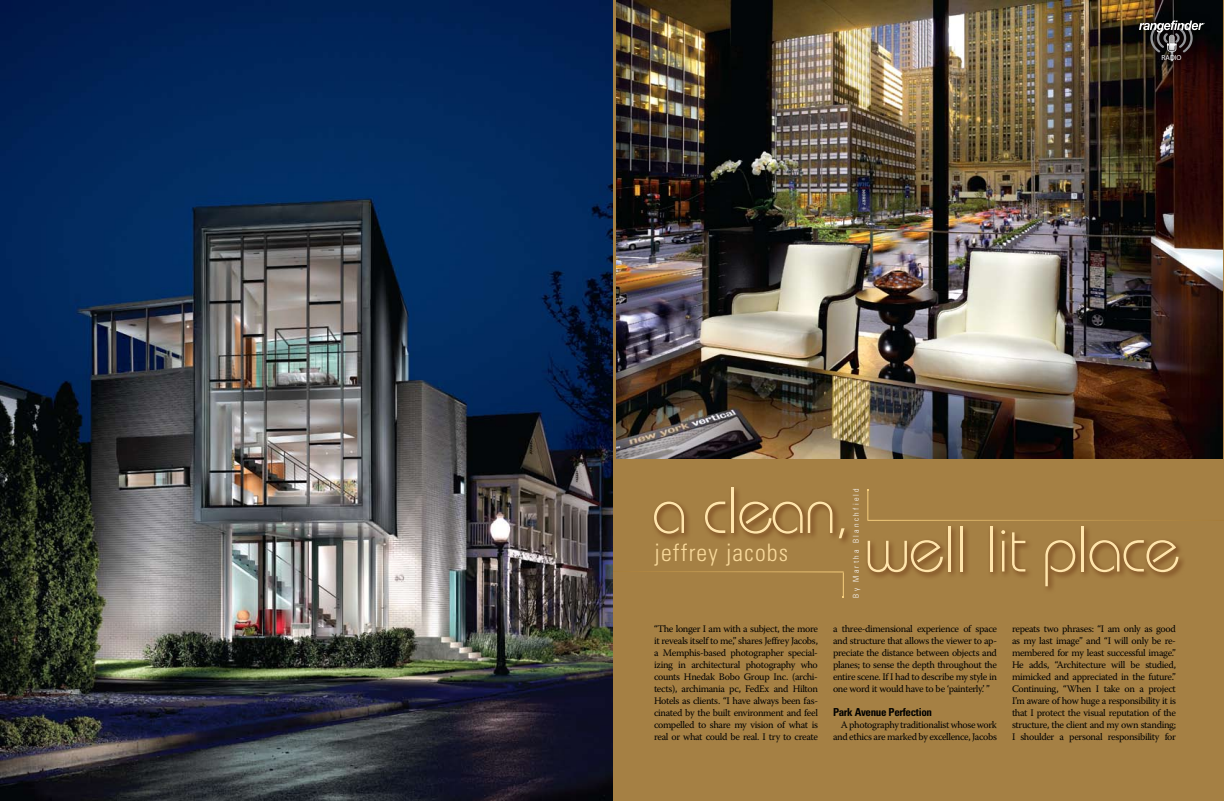
<style>
.page{position:relative;width:1224px;height:801px;background:#fff}
.page>*{position:absolute;margin:0;border:0;box-sizing:border-box;transform-origin:0 0}
.t1{font:300 64.8px "Bauhaus";letter-spacing:-.035em;color:#ffe5ac}
.t2{font:300 condensed 24px "Univers";letter-spacing:.05em;color:#f9da9c}
.t3{font:700 condensed 11px "Univers";letter-spacing:-.03em;color:#000}
.t4{font:10px/12px "Warnock Pro";letter-spacing:-.035em;color:#000;text-align:justify}
.t5{font:300 condensed 8px "Univers";letter-spacing:.28em;color:#fff}
.t6{font:7.3px "Myriad Pro";color:#fff}
</style>
<div class="page">
<div style="left:603px;top:0;width:621px;height:801px;background:#a58044"></div>
<img style="left:617px;top:0;width:606px;height:458px">
<svg style="left:612px;top:571px;width:232px;height:27px"></svg>
<svg style="left:654px;top:489px;width:195px;height:53px"></svg>
<svg style="left:867px;top:528px;width:316px;height:62px"></svg>
<hr style="left:868px;top:520px;width:356px;height:1px;background:#fff">
<hr style="left:868px;top:490px;width:1px;height:30px;background:#f7cf7e">
<img style="left:0;top:0;width:612px;height:801px">
<svg style="left:1129px;top:11px;width:83px;height:58px;background:#261a0f"></svg>
<svg style="left:1139px;top:20px;width:66px;height:41px;background:#423c3a"></svg>
<p class="t6" style="left:1162px;top:54px;width:21px">RADIO</p>
<h1 class="t1" style="left:652px;top:472px;width:201px">a clean,</h1>
<h2 class="t2" style="left:655px;top:539px;width:135px">jeffrey jacobs</h2>
<p class="t5" style="left:851px;top:598px;width:111px;rotate:-90deg">By Martha Blanchfield</p>
<h1 class="t1" style="left:864px;top:511px;width:318px">well lit place</h1>
<p class="t4" style="left:654px;top:623px;width:166px">“The longer I am with a subject, the more it reveals itself to me,” shares Jeffrey Jacobs, a Memphis-based photographer special&shy;izing in architectural photography who counts Hnedak Bobo Group Inc. (archi&shy;tects), archimania pc, FedEx and Hilton Hotels as clients. “I have always been fas&shy;cinated by the built environment and feel compelled to share my vision of what is real or what could be real. I try to create</p>
<p class="t4" style="left:833px;top:623px;width:166px">a three-dimensional experience of space and structure that allows the viewer to ap&shy;preciate the distance between objects and planes; to sense the depth throughout the entire scene. If I had to describe my style in one word it would have to be ‘painterly.’ ”</p>
<p class="t3" style="left:833px;top:705px;width:101px">Park Avenue Perfection</p>
<p class="t4" style="left:833px;top:719px;width:165px;text-align:right">A photography traditionalist whose work and ethics are marked by excellence, Jacobs</p>
<p class="t4" style="left:1012px;top:623px;width:166px">repeats two phrases: “I am only as good as my last image” and “I will only be re&shy;membered for my least successful image.” He adds, “Architecture will be studied, mimicked and appreciated in the future.” Continuing, “When I take on a project I’m aware of how huge a responsibility it is that I protect the visual reputation of the structure, the client and my own standing; I shoulder a personal responsibility for</p>
</div>
